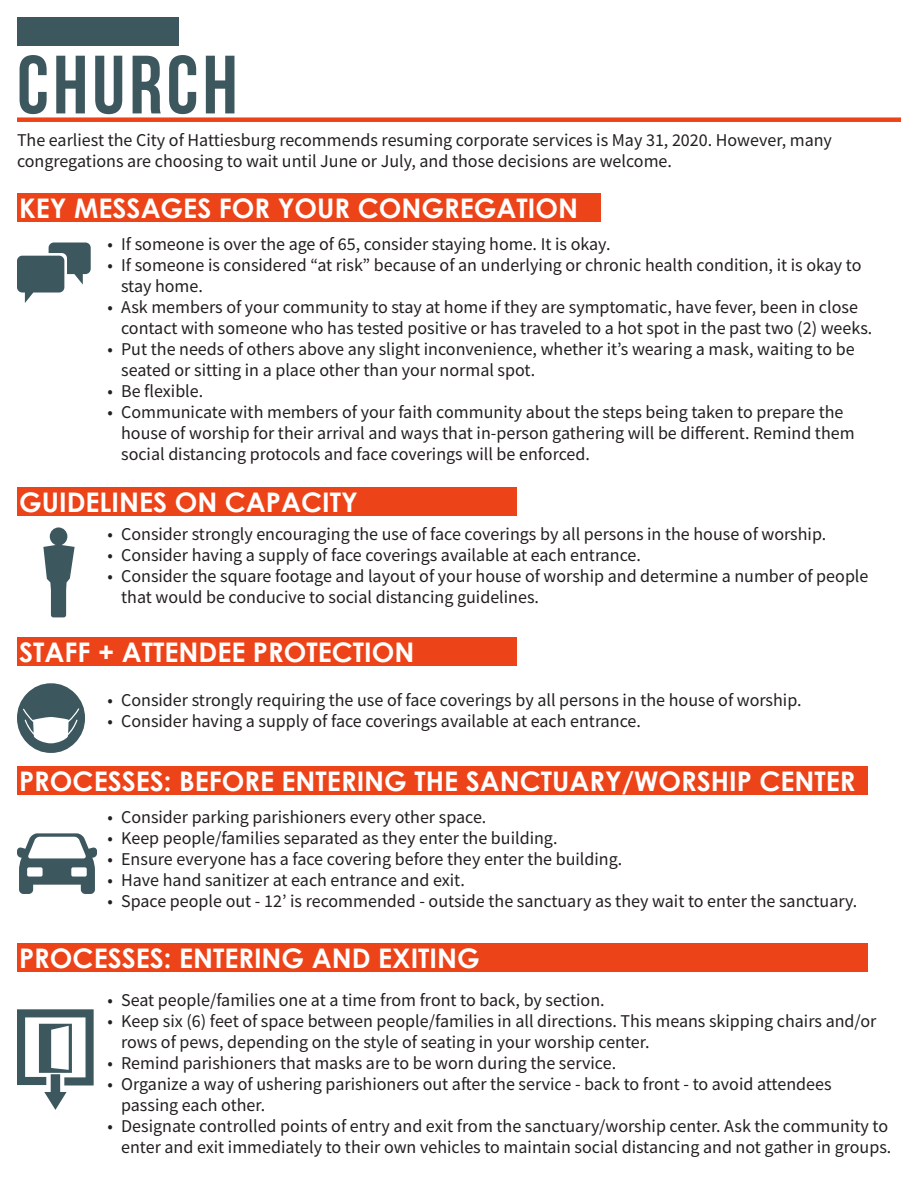
<style>
.page{position:relative;width:918px;height:1188px;background:#fff}
.page>*{position:absolute;margin:0;border:0;box-sizing:border-box;transform-origin:0 0}
.t1{font:700 82.5px "Bebas Neue";letter-spacing:.05em;color:#3c575d}
.t2{font:700 27px "Century Gothic";color:#fff}
.t3{font:18px/21px "Source Sans Pro";color:#231f20}
</style>
<div class="page">
<div style="left:17px;top:17px;width:162px;height:28px;background:#3c575d"></div>
<div style="left:17px;top:117px;width:884px;height:5px;background:#ed4319"></div>
<div style="left:17px;top:194px;width:584px;height:28px;background:#ed4319"></div>
<svg style="left:43px;top:527px;width:32px;height:90px"></svg>
<div style="left:17px;top:488px;width:499px;height:28px;background:#ed4319"></div>
<svg style="left:17px;top:683px;width:68px;height:70px"></svg>
<svg style="left:17px;top:243px;width:74px;height:60px"></svg>
<div style="left:17px;top:638px;width:499px;height:28px;background:#ed4319"></div>
<div style="left:17px;top:767px;width:850px;height:28px;background:#ed4319"></div>
<div style="left:17px;top:944px;width:850px;height:28px;background:#ed4319"></div>
<svg style="left:17px;top:1009px;width:77px;height:101px"></svg>
<svg style="left:17px;top:833px;width:80px;height:61px"></svg>
<p class="t1" style="left:17px;top:40px;width:222px">CHURCH</p>
<p class="t3" style="left:17px;top:130px;width:816px">The earliest the City of Hattiesburg recommends resuming corporate services is May 31, 2020. However, many congregations are choosing to wait until June or July, and those decisions are welcome.</p>
<p class="t2" style="left:19px;top:191px;width:560px">KEY MESSAGES FOR YOUR CONGREGATION</p>
<p class="t3" style="left:108px;top:234px;width:504px">• If someone is over the age of 65, consider staying home. It is okay.</p>
<p class="t3" style="left:121px;top:255px;width:742px;text-indent:-14px">• If someone is considered “at risk” because of an underlying or chronic health condition, it is okay to stay home.</p>
<p class="t3" style="left:121px;top:297px;width:753px;text-indent:-14px">• Ask members of your community to stay at home if they are symptomatic, have fever, been in close contact with someone who has tested positive or has traveled to a hot spot in the past two (2) weeks.</p>
<p class="t3" style="left:121px;top:339px;width:735px;text-indent:-14px">• Put the needs of others above any slight inconvenience, whether it’s wearing a mask, waiting to be seated or sitting in a place other than your normal spot.</p>
<p class="t3" style="left:108px;top:381px;width:97px">• Be flexible.</p>
<p class="t3" style="left:121px;top:402px;width:735px;text-indent:-14px">• Communicate with members of your faith community about the steps being taken to prepare the house of worship for their arrival and ways that in-person gathering will be different. Remind them social distancing protocols and face coverings will be enforced.</p>
<p class="t2" style="left:19px;top:485px;width:340px">GUIDELINES ON CAPACITY</p>
<p class="t3" style="left:108px;top:524px;width:720px">• Consider strongly encouraging the use of face coverings by all persons in the house of worship.</p>
<p class="t3" style="left:108px;top:545px;width:535px">• Consider having a supply of face coverings available at each entrance.</p>
<p class="t3" style="left:121px;top:566px;width:749px;text-indent:-14px">• Consider the square footage and layout of your house of worship and determine a number of people that would be conducive to social distancing guidelines.</p>
<p class="t2" style="left:19px;top:635px;width:397px">STAFF + ATTENDEE PROTECTION</p>
<p class="t3" style="left:108px;top:689px;width:696px">• Consider strongly requiring the use of face coverings by all persons in the house of worship.</p>
<p class="t3" style="left:108px;top:710px;width:535px">• Consider having a supply of face coverings available at each entrance.</p>
<p class="t2" style="left:19px;top:764px;width:838px">PROCESSES: BEFORE ENTERING THE SANCTUARY/WORSHIP CENTER</p>
<p class="t3" style="left:108px;top:806px;width:380px">• Consider parking parishioners every other space.</p>
<p class="t3" style="left:108px;top:827px;width:451px">• Keep people/families separated as they enter the building.</p>
<p class="t3" style="left:108px;top:848px;width:516px">• Ensure everyone has a face covering before they enter the building.</p>
<p class="t3" style="left:108px;top:869px;width:359px">• Have hand sanitizer at each entrance and exit.</p>
<p class="t3" style="left:108px;top:890px;width:751px">• Space people out - 12’ is recommended - outside the sanctuary as they wait to enter the sanctuary.</p>
<p class="t2" style="left:19px;top:941px;width:462px">PROCESSES: ENTERING AND EXITING</p>
<p class="t3" style="left:108px;top:989px;width:499px">• Seat people/families one at a time from front to back, by section.</p>
<p class="t3" style="left:121px;top:1010px;width:757px;text-indent:-14px">• Keep six (6) feet of space between people/families in all directions. This means skipping chairs and/or rows of pews, depending on the style of seating in your worship center.</p>
<p class="t3" style="left:108px;top:1052px;width:510px">• Remind parishioners that masks are to be worn during the service.</p>
<p class="t3" style="left:121px;top:1073px;width:712px;text-indent:-14px">• Organize a way of ushering parishioners out after the service - back to front - to avoid attendees passing each other.</p>
<p class="t3" style="left:108px;top:1115px;width:785px;text-align:right">• Designate controlled points of entry and exit from the sanctuary/worship center. Ask the community to enter and exit immediately to their own vehicles to maintain social distancing and not gather in groups.</p>
</div>
